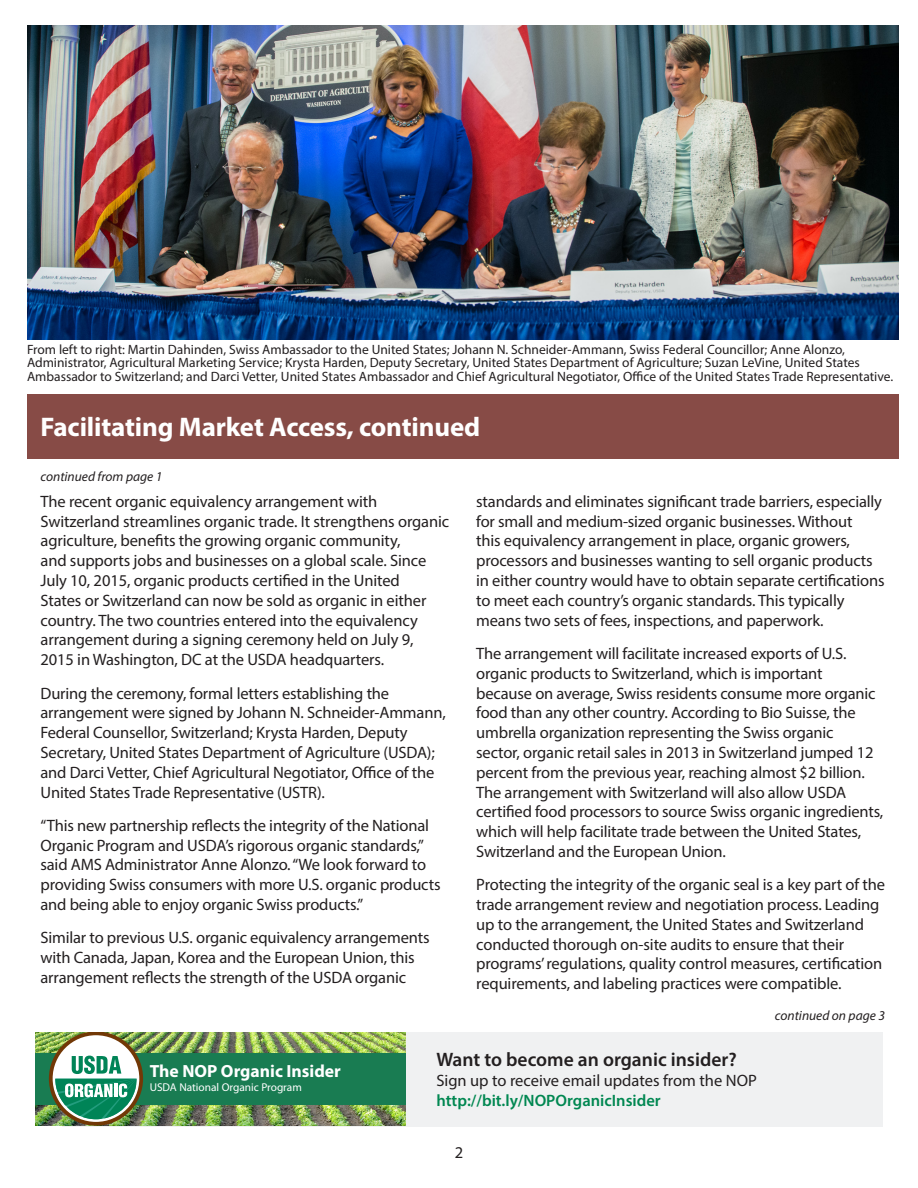
<style>
.page{position:relative;width:918px;height:1188px;background:#fff}
.page>*{position:absolute;margin:0;border:0;box-sizing:border-box;transform-origin:0 0}
.White_Header{font:700 27px "Myriad Pro";letter-spacing:-.005em;color:#fff}
.t1{font:600 19.5px "Myriad Pro";color:#231f20}
.t2{font:700 17.7px "Myriad Pro";color:#fff}
.body{font:16.5px/19.8px "Myriad Pro";letter-spacing:-.01em;color:#231f20}
.t3{font:600 16.5px "Myriad Pro";color:#008751}
.t4{font:13.5px/13.5px "Myriad Pro";color:#231f20}
.continued{font:italic 13.5px "Myriad Pro";color:#231f20}
.t5{font:11.4px "Myriad Pro";color:#fff}
</style>
<div class="page">
<img style="left:27px;top:25px;width:872px;height:314px">
<div style="left:27px;top:394px;width:872px;height:64px;background:#874b46"></div>
<div style="left:62px;top:1033px;width:820px;height:94px;background:#f0f1f2"></div>
<img style="left:36px;top:1033px;width:370px;height:93px">
<p class="t4" style="left:27px;top:342px;width:868px">From left to right: Martin Dahinden, Swiss Ambassador to the United States; Johann N. Schneider-Ammann, Swiss Federal Councillor; Anne Alonzo,<br>Administrator, Agricultural Marketing Service; Krysta Harden, Deputy Secretary, United States Department of Agriculture; Suzan LeVine, United States<br>Ambassador to Switzerland; and Darci Vetter, United States Ambassador and Chief Agricultural Negotiator, Office of the United States Trade Representative.</p>
<p class="White_Header" style="left:40px;top:410px;width:441px">Facilitating Market Access, continued</p>
<p class="continued" style="left:40px;top:468px;width:123px">continued from page 1</p>
<p class="body" style="left:40px;top:491px;width:410px">The recent organic equivalency arrangement with Switzerland streamlines organic trade. It strengthens organic agriculture, benefits the growing organic community,<br>and supports jobs and businesses on a global scale. Since July 10, 2015, organic products certified in the United<br>States or Switzerland can now be sold as organic in either country. The two countries entered into the equivalency arrangement during a signing ceremony held on July 9, 2015 in Washington, DC at the USDA headquarters.</p>
<p class="body" style="left:40px;top:683px;width:407px">During the ceremony, formal letters establishing the arrangement were signed by Johann N. Schneider-Ammann, Federal Counsellor, Switzerland; Krysta Harden, Deputy Secretary, United States Department of Agriculture (USDA); and Darci Vetter, Chief Agricultural Negotiator, Office of the United States Trade Representative (USTR).</p>
<p class="body" style="left:40px;top:815px;width:402px">“This new partnership reflects the integrity of the National Organic Program and USDA’s rigorous organic standards,” said AMS Administrator Anne Alonzo. “We look forward to providing Swiss consumers with more U.S. organic products and being able to enjoy organic Swiss products.”</p>
<p class="body" style="left:40px;top:928px;width:391px">Similar to previous U.S. organic equivalency arrangements with Canada, Japan, Korea and the European Union, this arrangement reflects the strength of the USDA organic</p>
<p class="body" style="left:476px;top:491px;width:410px">standards and eliminates significant trade barriers, especially for small and medium-sized organic businesses. Without<br>this equivalency arrangement in place, organic growers, processors and businesses wanting to sell organic products in either country would have to obtain separate certifications to meet each country’s organic standards. This typically means two sets of fees, inspections, and paperwork.</p>
<p class="body" style="left:476px;top:643px;width:409px">The arrangement will facilitate increased exports of U.S. organic products to Switzerland, which is important<br>because on average, Swiss residents consume more organic food than any other country. According to Bio Suisse, the umbrella organization representing the Swiss organic<br>sector, organic retail sales in 2013 in Switzerland jumped 12 percent from the previous year, reaching almost $2 billion.<br>The arrangement with Switzerland will also allow USDA certified food processors to source Swiss organic ingredients, which will help facilitate trade between the United States, Switzerland and the European Union.</p>
<p class="body" style="left:476px;top:875px;width:410px">Protecting the integrity of the organic seal is a key part of the trade arrangement review and negotiation process. Leading up to the arrangement, the United States and Switzerland conducted thorough on-site audits to ensure that their programs’ regulations, quality control measures, certification requirements, and labeling practices were compatible.</p>
<p class="continued" style="left:775px;top:1007px;width:112px">continued on page 3</p>
<p class="t2" style="left:150px;top:1060px;width:193px">The NOP Organic Insider</p>
<p class="t5" style="left:150px;top:1080px;width:154px">USDA National Organic Program</p>
<p class="t1" style="left:436px;top:1047px;width:302px">Want to become an organic insider?</p>
<p class="body" style="left:436px;top:1070px;width:322px">Sign up to receive email updates from the NOP</p>
<p class="t3" style="left:436px;top:1090px;width:226px">http://bit.ly/NOPOrganicInsider</p>
<p class="body" style="left:455px;top:1143px;width:10px">2</p>
</div>
